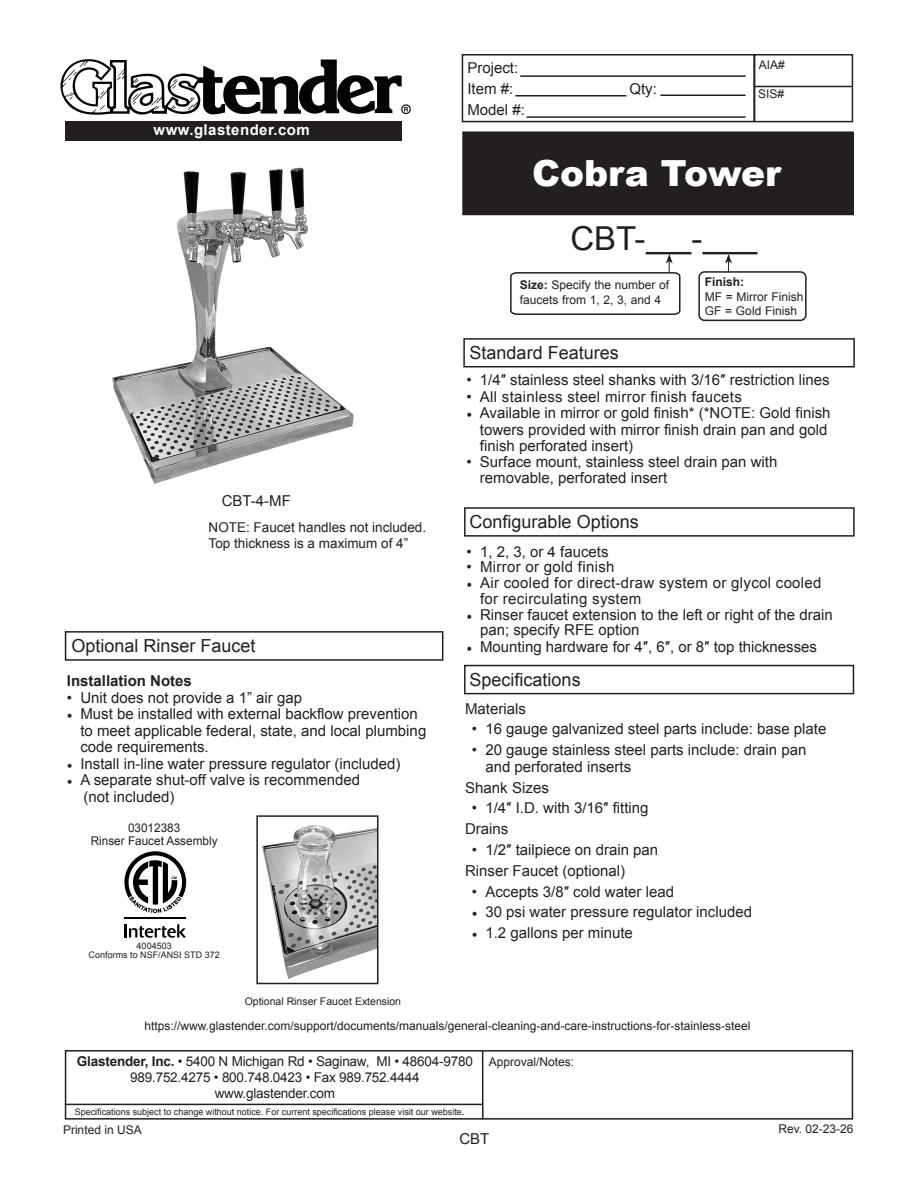
<style>
.page{position:relative;width:918px;height:1188px;background:#fff}
.page>*{position:absolute;margin:0;border:0;box-sizing:border-box;transform-origin:0 0}
.t1{font:900 36px "Arial";color:#fff}
.t2{font:33px "Arial";color:#231f20}
.t3{font:18px "Arial";color:#231f20}
.t4{font:15px/16.5px "Arial";color:#231f20}
.t5{font:15px/15.8px "Arial";letter-spacing:.02em;color:#231f20}
.t6{font:700 15px "Arial";letter-spacing:.03em;color:#fff}
.t7{font:700 15px "Arial";color:#231f20}
.t8{font:13.5px/16.2px "Arial";letter-spacing:-.015em;color:#231f20;text-align:center}
.t9{font:12px/14.4px "Arial";color:#231f20}
.t10{font:700 12px "Arial";color:#231f20}
.t11{font:10.5px "Arial";color:#231f20}
.t12{font:9px "Arial";color:#231f20}
.s1{font-family:"Minion Pro"}
.s2{font-weight:700}
</style>
<div class="page">
<svg style="left:61px;top:59px;width:350px;height:56px"></svg>
<div style="left:65px;top:121px;width:336px;height:20px;background:#231f20"></div>
<div style="left:463px;top:132px;width:390px;height:82px;background:#231f20"></div>
<div style="left:462px;top:131px;width:392px;height:84px;border:2px solid #231f20"></div>
<div style="left:462px;top:54px;width:293px;height:68px;border:2px solid #231f20"></div>
<hr style="left:520px;top:75px;width:226px;height:2px;background:#231f20">
<hr style="left:515px;top:95px;width:111px;height:1px;background:#231f20">
<hr style="left:660px;top:94px;width:86px;height:2px;background:#231f20">
<hr style="left:527px;top:116px;width:219px;height:2px;background:#231f20">
<div style="left:754px;top:54px;width:99px;height:68px;border:2px solid #231f20"></div>
<hr style="left:754px;top:86px;width:98px;height:1px;background:#231f20">
<div style="left:65px;top:1050px;width:788px;height:70px;border:2px solid #231f20"></div>
<hr style="left:482px;top:1051px;width:1px;height:68px;background:#231f20">
<hr style="left:65px;top:1104px;width:418px;height:1px;background:#231f20">
<img style="left:112px;top:167px;width:242px;height:317px">
<div style="left:463px;top:338px;width:392px;height:29px;border:2px solid #231f20"></div>
<div style="left:464px;top:507px;width:391px;height:30px;border:2px solid #231f20"></div>
<div style="left:464px;top:665px;width:390px;height:29px;border:2px solid #231f20"></div>
<div style="left:65px;top:631px;width:378px;height:30px;border:2px solid #231f20"></div>
<hr style="left:646px;top:252px;width:45px;height:2px;background:#231f20">
<hr style="left:702px;top:252px;width:55px;height:2px;background:#231f20">
<div style="left:698px;top:271px;width:109px;height:50px;border:2px solid #231f20;border-radius:5px"></div>
<svg style="left:510px;top:254px;width:171px;height:61px"></svg>
<svg style="left:725px;top:254px;width:7px;height:18px"></svg>
<hr style="left:124px;top:924px;width:3px;height:14px;background:#000">
<svg style="left:129px;top:924px;width:57px;height:14px"></svg>
<hr style="left:124px;top:918px;width:62px;height:1px;background:#000">
<svg style="left:124px;top:851px;width:62px;height:62px"></svg>
<img style="left:262px;top:825px;width:113px;height:154px">
<div style="left:256px;top:815px;width:122px;height:169px;border:2px solid #231f20"></div>
<p class="t6" style="left:154px;top:119px;width:158px">www.glastender.com</p>
<p class="t4" style="left:222px;top:492px;width:71px">CBT-4-MF</p>
<p class="t8" style="left:209px;top:519px;width:219px">NOTE: Faucet handles not included.</p>
<p class="t8" style="left:209px;top:535px;width:201px">Top thickness is a maximum of 4”</p>
<p class="t3" style="left:72px;top:634px;width:186px">Optional Rinser Faucet</p>
<p class="t7" style="left:67px;top:671px;width:127px">Installation Notes</p>
<p class="t4" style="left:67px;top:689px;width:237px">• Unit does not provide a 1” air gap</p>
<p class="t4" style="left:80px;top:706px;width:348px;text-indent:-14px"><span class="s1">•</span> Must be installed with external backflow prevention to meet applicable federal, state, and local plumbing code requirements.</p>
<p class="t4" style="left:67px;top:755px;width:335px"><span class="s1">•</span> Install in-line water pressure regulator (included)</p>
<p class="t4" style="left:67px;top:772px;width:295px"><span class="s1">•</span> A separate shut-off valve is recommended</p>
<p class="t4" style="left:84px;top:788px;width:92px">(not included)</p>
<p class="t9" style="left:128px;top:821px;width:54px">03012383</p>
<p class="t9" style="left:91px;top:834px;width:128px">Rinser Faucet Assembly</p>
<p class="t12" style="left:137px;top:940px;width:37px">4004503</p>
<p class="t12" style="left:89px;top:949px;width:133px">Conforms to NSF/ANSI STD 372</p>
<p class="t11" style="left:245px;top:995px;width:158px">Optional Rinser Faucet Extension</p>
<p class="t4" style="left:467px;top:57px;width:52px;line-height:21px">Project:<br>Item #:</p>
<p class="t4" style="left:467px;top:101px;width:59px">Model #:</p>
<p class="t4" style="left:629px;top:80px;width:29px">Qty:</p>
<p class="t9" style="left:759px;top:57px;width:28px">AIA#</p>
<p class="t9" style="left:758px;top:87px;width:28px">SIS#</p>
<h1 class="t1" style="left:532px;top:147px;width:251px">Cobra Tower</h1>
<p class="t2" style="left:570px;top:216px;width:77px">CBT-</p>
<p class="t2" style="left:691px;top:216px;width:12px">-</p>
<p class="t9" style="left:520px;top:278px;width:151px"><span class="s2">Size:</span> Specify the number of faucets from 1, 2, 3, and 4</p>
<p class="t3" style="left:470px;top:341px;width:151px">Standard Features</p>
<p class="t10" style="left:705px;top:274px;width:41px">Finish:</p>
<p class="t9" style="left:705px;top:289px;width:100px">MF = Mirror Finish</p>
<p class="t9" style="left:705px;top:304px;width:94px">GF = Gold Finish</p>
<p class="t4" style="left:466px;top:372px;width:365px">• 1/4″ stainless steel shanks with 3/16″ restriction lines</p>
<p class="t5" style="left:466px;top:389px;width:277px">• All stainless steel mirror finish faucets</p>
<p class="t4" style="left:480px;top:405px;width:352px;text-indent:-14px"><span class="s1">•</span> Available in mirror or gold finish* (*NOTE: Gold finish towers provided with mirror finish drain pan and gold finish perforated insert)</p>
<p class="t4" style="left:480px;top:454px;width:299px;line-height:15.8px;text-indent:-14px">• Surface mount, stainless steel drain pan with removable, perforated insert</p>
<p class="t3" style="left:470px;top:510px;width:171px">Configurable Options</p>
<p class="t4" style="left:467px;top:543px;width:143px">• 1, 2, 3, or 4 faucets</p>
<p class="t5" style="left:467px;top:559px;width:149px">• Mirror or gold finish</p>
<p class="t5" style="left:480px;top:575px;width:343px;text-indent:-14px"><span class="s1">•</span> Air cooled for direct-draw system or glycol cooled for recirculating system</p>
<p class="t4" style="left:480px;top:607px;width:354px;line-height:15.8px;text-indent:-14px"><span class="s1">•</span> Rinser faucet extension to the left or right of the drain pan; specify RFE option</p>
<p class="t4" style="left:467px;top:639px;width:352px"><span class="s1">•</span> Mounting hardware for 4″, 6″, or 8″ top thicknesses</p>
<p class="t3" style="left:470px;top:668px;width:113px">Specifications</p>
<p class="t4" style="left:465px;top:700px;width:62px">Materials</p>
<p class="t4" style="left:472px;top:721px;width:356px">• 16 gauge galvanized steel parts include: base plate</p>
<p class="t4" style="left:485px;top:742px;width:322px;text-indent:-14px">• 20 gauge stainless steel parts include: drain pan and perforated inserts</p>
<p class="t4" style="left:465px;top:779px;width:85px">Shank Sizes</p>
<p class="t4" style="left:472px;top:800px;width:178px">• 1/4″ I.D. with 3/16″ fitting</p>
<p class="t4" style="left:465px;top:821px;width:45px">Drains</p>
<p class="t4" style="left:472px;top:842px;width:188px">• 1/2″ tailpiece on drain pan</p>
<p class="t4" style="left:465px;top:862px;width:162px">Rinser Faucet (optional)</p>
<p class="t4" style="left:472px;top:883px;width:204px">• Accepts 3/8″ cold water lead</p>
<p class="t4" style="left:472px;top:904px;width:282px"><span class="s1">•</span> 30 psi water pressure regulator included</p>
<p class="t4" style="left:472px;top:925px;width:163px"><span class="s1">•</span> 1.2 gallons per minute</p>
<p class="t9" style="left:144px;top:1018px;width:608px">https://www.glastender.com/support/documents/manuals/general-cleaning-and-care-instructions-for-stainless-steel</p>
<p class="t8" style="left:77px;top:1053px;width:397px"><span class="s2">Glastender, Inc.</span> • 5400 N Michigan Rd • Saginaw, MI • 48604-9780<br>989.752.4275 • 800.748.0423 • Fax 989.752.4444 www.glastender.com</p>
<p class="t9" style="left:489px;top:1055px;width:87px">Approval/Notes:</p>
<p class="t12" style="left:75px;top:1106px;width:391px">Specifications subject to change without notice. For current specifications please visit our website<span class="s2">.</span></p>
<p class="t9" style="left:63px;top:1123px;width:80px">Printed in USA</p>
<p class="t4" style="left:459px;top:1130px;width:31px">CBT</p>
<p class="t9" style="left:778px;top:1121px;width:77px">Rev. 02-23-26</p>
</div>
